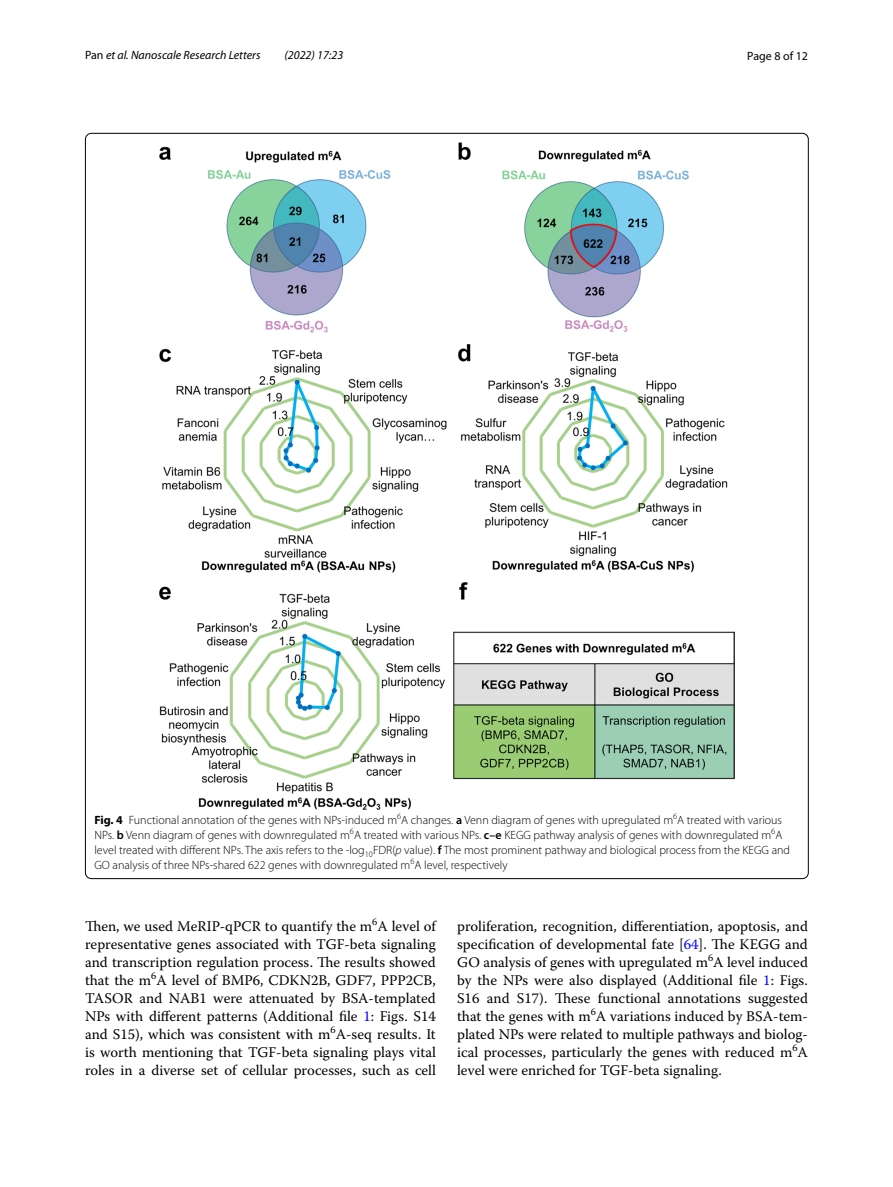
<style>
.page{position:relative;width:893px;height:1187px;background:#fff}
.page>*{position:absolute;margin:0;border:0;box-sizing:border-box;transform-origin:0 0}
.t1{font:14.7px/18px "Warnock Pro";color:#000;text-align:justify}
.t2{font:300 12px/15px "Myriad Pro";color:#000}
.t3{font:italic 12px "Myriad Pro";color:#000}
.t4{font:12px "Myriad Pro";color:#000}
.s1{font-style:normal}
.s2{font-weight:700}
.s3{font-weight:600}
.s4{font-style:italic}
.s5{color:#00f}
</style>
<div class="page">
<img style="left:160px;top:142px;width:574px;height:667px">
<p class="t3" style="left:85px;top:48px;width:177px"><span class="s1">Pan</span> et al. Nanoscale Research Letters</p>
<p class="t3" style="left:284px;top:48px;width:60px">(2022) 17:23</p>
<p class="t4" style="left:747px;top:48px;width:62px">Page 8 of 12</p>
<p class="t2" style="left:94px;top:812px;width:697px"><span class="s2">Fig. 4</span> Functional annotation of the genes with NPs-induced m<sup>6</sup>A changes. <span class="s3">a</span> Venn diagram of genes with upregulated m<sup>6</sup>A treated with various NPs. <span class="s3">b</span> Venn diagram of genes with downregulated m<sup>6</sup>A treated with various NPs. <span class="s3">c–e</span> KEGG pathway analysis of genes with downregulated m<sup>6</sup>A level treated with different NPs. The axis refers to the -log<sub>10</sub>FDR(<span class="s4">p</span> value). <span class="s3">f</span> The most prominent pathway and biological process from the KEGG and GO analysis of three NPs-shared 622 genes with downregulated m<sup>6</sup>A level, respectively</p>
<p class="t1" style="left:85px;top:916px;width:352px">Then, we used MeRIP-qPCR to quantify the m<sup>6</sup>A level of representative genes associated with TGF-beta signaling and transcription regulation process. The results showed that the m<sup>6</sup>A level of BMP6, CDKN2B, GDF7, PPP2CB, TASOR and NAB1 were attenuated by BSA-templated NPs with different patterns (Additional file <span class="s5">1</span>: Figs. S14 and S15), which was consistent with m<sup>6</sup>A-seq results. It is worth mentioning that TGF-beta signaling plays vital roles in a diverse set of cellular processes, such as cell</p>
<p class="t1" style="left:457px;top:916px;width:352px">proliferation, recognition, differentiation, apoptosis, and specification of developmental fate [<span class="s5">64</span>]. The KEGG and GO analysis of genes with upregulated m<sup>6</sup>A level induced by the NPs were also displayed (Additional file <span class="s5">1</span>: Figs.<br>S16 and S17). These functional annotations suggested that the genes with m<sup>6</sup>A variations induced by BSA-tem&shy;plated NPs were related to multiple pathways and biolog&shy;ical processes, particularly the genes with reduced m<sup>6</sup>A level were enriched for TGF-beta signaling.</p>
</div>
